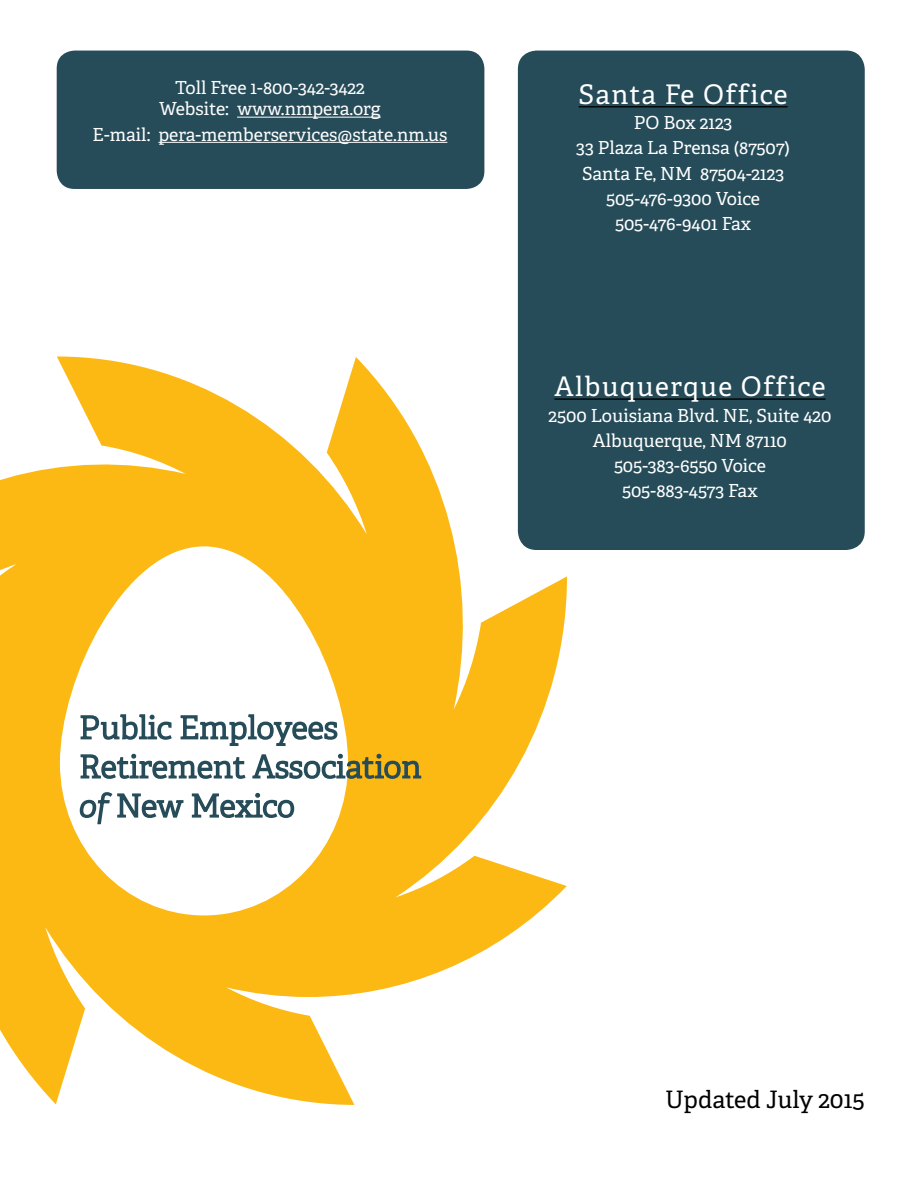
<style>
.page{position:relative;width:918px;height:1188px;background:#fff}
.page>*{position:absolute;margin:0;border:0;box-sizing:border-box;transform-origin:0 0}
.t1{font:27px "Adelle";letter-spacing:.05em;color:#fff}
.t2{font:24px "Adelle";letter-spacing:-.005em;color:#000}
.t3{font:18px/25.2px "Adelle";letter-spacing:-.005em;color:#fff;text-align:center}
.t4{font:18px/21.6px "Adelle";color:#fcfcfc;text-align:center}
</style>
<div class="page">
<svg style="left:0;top:356px;width:567px;height:749px;fill:#fdb913"></svg>
<div style="left:57px;top:51px;width:427px;height:138px;background:#264c59;border-radius:18px"></div>
<hr style="left:237px;top:117px;width:144px;height:1px;background:#fcfcfc">
<hr style="left:158px;top:142px;width:289px;height:1px;background:#fcfcfc">
<div style="left:519px;top:51px;width:345px;height:498px;background:#264c59;border-radius:18px"></div>
<div style="left:518px;top:51px;width:347px;height:499px;border:2px solid #264c59;border-radius:18px"></div>
<hr style="left:579px;top:106px;width:209px;height:1px;background:#000">
<hr style="left:554px;top:398px;width:272px;height:2px;background:#000">
<svg style="left:79px;top:701px;width:343px;height:124px"></svg>
<p class="t4" style="left:159px;top:77px;width:223px">Toll Free 1-800-342-3422<br>Website: www.nmpera.org</p>
<p class="t4" style="left:92px;top:124px;width:356px">E-mail: pera-memberservices@state.nm.us</p>
<h1 class="t1" style="left:579px;top:78px;width:211px">Santa Fe Office</h1>
<p class="t3" style="left:576px;top:111px;width:215px">PO Box 2123<br>33 Plaza La Prensa (87507)<br>Santa Fe, NM 87504-2123<br>505-476-9300 Voice<br>505-476-9401 Fax</p>
<h1 class="t1" style="left:554px;top:370px;width:273px">Albuquerque Office</h1>
<p class="t3" style="left:549px;top:403px;width:284px">2500 Louisiana Blvd. NE, Suite 420<br>Albuquerque, NM 87110<br>505-383-6550 Voice<br>505-883-4573 Fax</p>
<h2 class="t2" style="left:665px;top:1085px;width:201px">Updated July 2015</h2>
</div>
